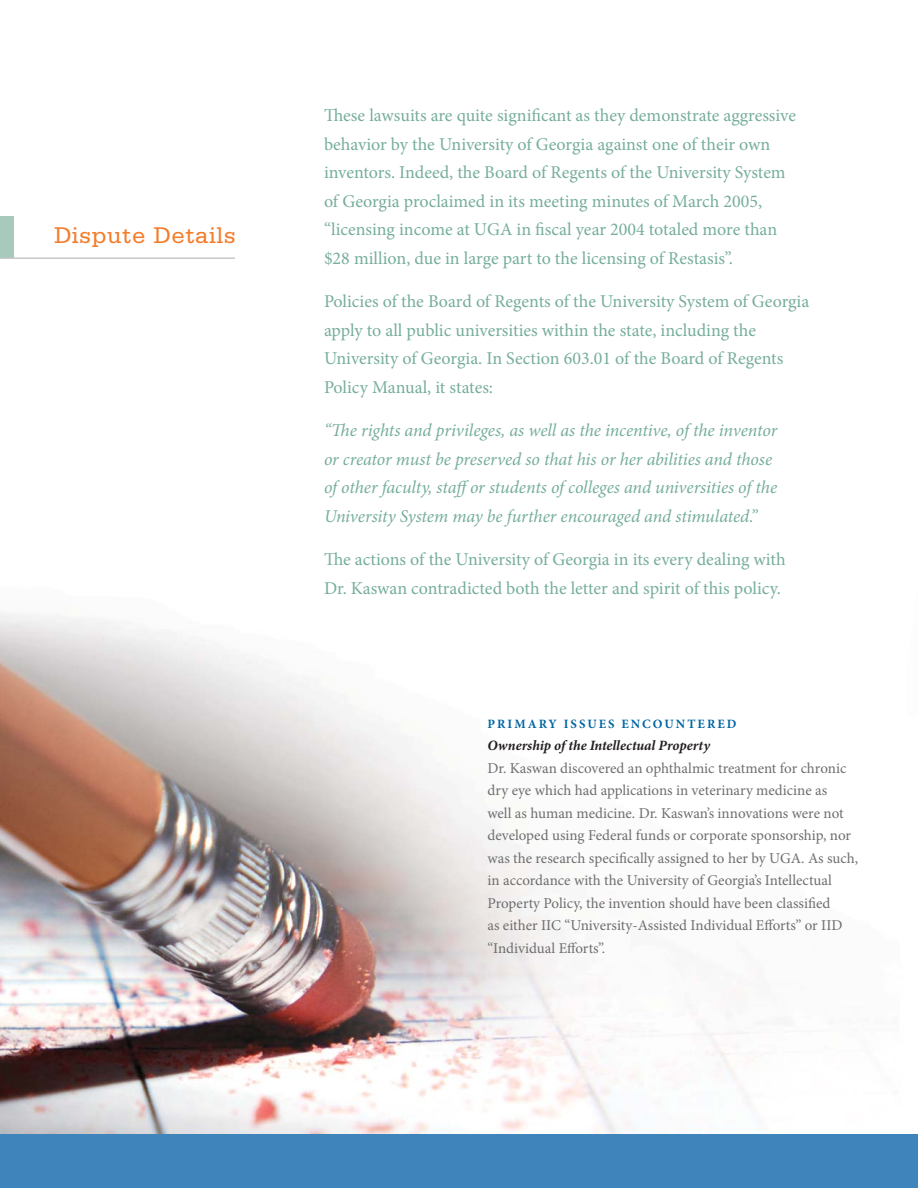
<style>
.page{position:relative;width:918px;height:1188px;background:#fff}
.page>*{position:absolute;margin:0;border:0;box-sizing:border-box;transform-origin:0 0}
.t1{font:24px "Serifa";letter-spacing:.025em;color:#f47b29}
.t2{font:18px/28.5px "Minion Pro";color:#76ae99}
.t3{font:italic 18px/28.5px "Minion Pro";letter-spacing:-.01em;color:#76ae99}
.t4{font:15px/22.5px "Minion Pro";color:#6d6e70}
.t5{font:italic 700 14.25px "Minion Pro";color:#231f20}
.t6{font:700 12.75px "Minion Pro";letter-spacing:.16em;color:#0065a4}
</style>
<div class="page">
<img style="left:0;top:612px;width:777px;height:522px">
<div style="left:0;top:216px;width:14px;height:42px;background:#a7cabc"></div>
<hr style="left:0;top:257px;width:235px;height:2px;background:#c6c8ca">
<div style="left:0;top:1134px;width:918px;height:54px;background:#3f84ba"></div>
<h1 class="t1" style="left:54px;top:227px;width:183px">Dispute Details</h1>
<p class="t2" style="left:324px;top:103px;width:474px">These lawsuits are quite significant as they demonstrate aggressive behavior by the University of Georgia against one of their own inventors. Indeed, the Board of Regents of the University System of Georgia proclaimed in its meeting minutes of March 2005, “licensing income at UGA in fiscal year 2004 totaled more than $28 million, due in large part to the licensing of Restasis”.</p>
<p class="t2" style="left:324px;top:289px;width:487px">Policies of the Board of Regents of the University System of Georgia apply to all public universities within the state, including the University of Georgia. In Section 603.01 of the Board of Regents Policy Manual, it states:</p>
<p class="t3" style="left:324px;top:418px;width:455px">“The rights and privileges, as well as the incentive, of the inventor or creator must be preserved so that his or her abilities and those of other faculty, staffor students of colleges and universities of the University System may be further encouraged and stimulated.”</p>
<p class="t2" style="left:324px;top:547px;width:463px">The actions of the University of Georgia in its every dealing with<br>Dr. Kaswan contradicted both the letter and spirit of this policy.</p>
<p class="t6" style="left:488px;top:719px;width:251px">PRIMARY ISSUES ENCOUNTERED</p>
<p class="t5" style="left:488px;top:740px;width:224px">Ownership of the Intellectual Property</p>
<p class="t4" style="left:488px;top:758px;width:372px">Dr. Kaswan discovered an ophthalmic treatment for chronic dry eye which had applications in veterinary medicine as<br>well as human medicine. Dr. Kaswan’s innovations were not developed using Federal funds or corporate sponsorship, nor was the research specifically assigned to her by UGA. As such, in accordance with the University of Georgia’s Intellectual Property Policy, the invention should have been classified<br>as either IIC “University-Assisted Individual Efforts” or IID “Individual Efforts”.</p>
</div>
